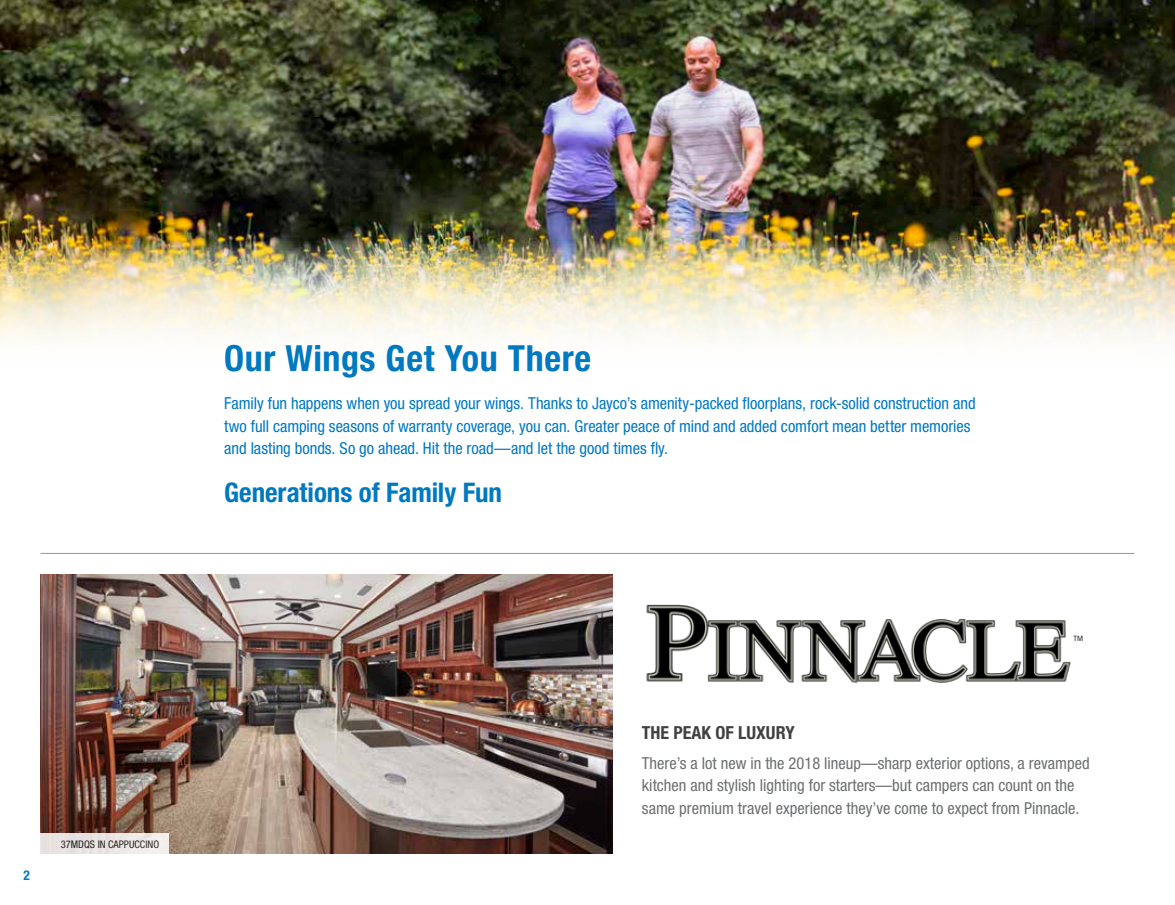
<style>
.page{position:relative;width:1175px;height:905px;background:#fff}
.page>*{position:absolute;margin:0;border:0;box-sizing:border-box;transform-origin:0 0}
.t1{font:700 condensed 36px "Helvetica Neue";letter-spacing:.015em;color:#0079c1}
.t2{font:700 condensed 27px "Helvetica Neue";letter-spacing:-.005em;color:#0079c1}
.t3{font:700 condensed 18px "Helvetica Neue";color:#414142}
.t4{font:condensed 16.5px/22.5px "Helvetica Neue";letter-spacing:-.005em;color:#0079c1}
.t5{font:condensed 16.5px/22.5px "Helvetica Neue";color:#6d6f71}
.t6{font:700 condensed 13.5px "Helvetica Neue";color:#0079c1}
.t7{font:condensed 10.5px "Helvetica Neue";color:#231f20}
.t8{font:condensed 7.2px "Univers";color:#231f20}
</style>
<div class="page">
<img style="left:0;top:0;width:1174px;height:343px">
<hr style="left:40px;top:553px;width:1094px;height:1px;background:#949698">
<img style="left:646px;top:604px;width:425px;height:79px">
<svg style="left:1174px;top:26px;width:1px;height:14px"></svg>
<img style="left:40px;top:574px;width:572px;height:280px">
<div style="left:40px;top:833px;width:129px;height:21px;background:#eae5e3"></div>
<p class="t6" style="left:23px;top:866px;width:8px">2</p>
<p class="t7" style="left:61px;top:838px;width:100px">37MDQS IN CAPPUCCINO</p>
<h1 class="t1" style="left:224px;top:337px;width:368px">Our Wings Get You There</h1>
<p class="t4" style="left:224px;top:392px;width:753px">Family fun happens when you spread your wings. Thanks to Jayco’s amenity-packed floorplans, rock-solid construction and two full camping seasons of warranty coverage, you can. Greater peace of mind and added comfort mean better memories and lasting bonds. So go ahead. Hit the road—and let the good times fly.</p>
<h2 class="t2" style="left:224px;top:476px;width:279px">Generations of Family Fun</h2>
<p class="t8" style="left:1073px;top:634px;width:11px">TM</p>
<p class="t3" style="left:642px;top:722px;width:154px">THE PEAK OF LUXURY</p>
<p class="t5" style="left:642px;top:751px;width:449px">There’s a lot new in the 2018 lineup—sharp exterior options, a revamped kitchen and stylish lighting for starters—but campers can count on the same premium travel experience they’ve come to expect from Pinnacle.</p>
</div>
